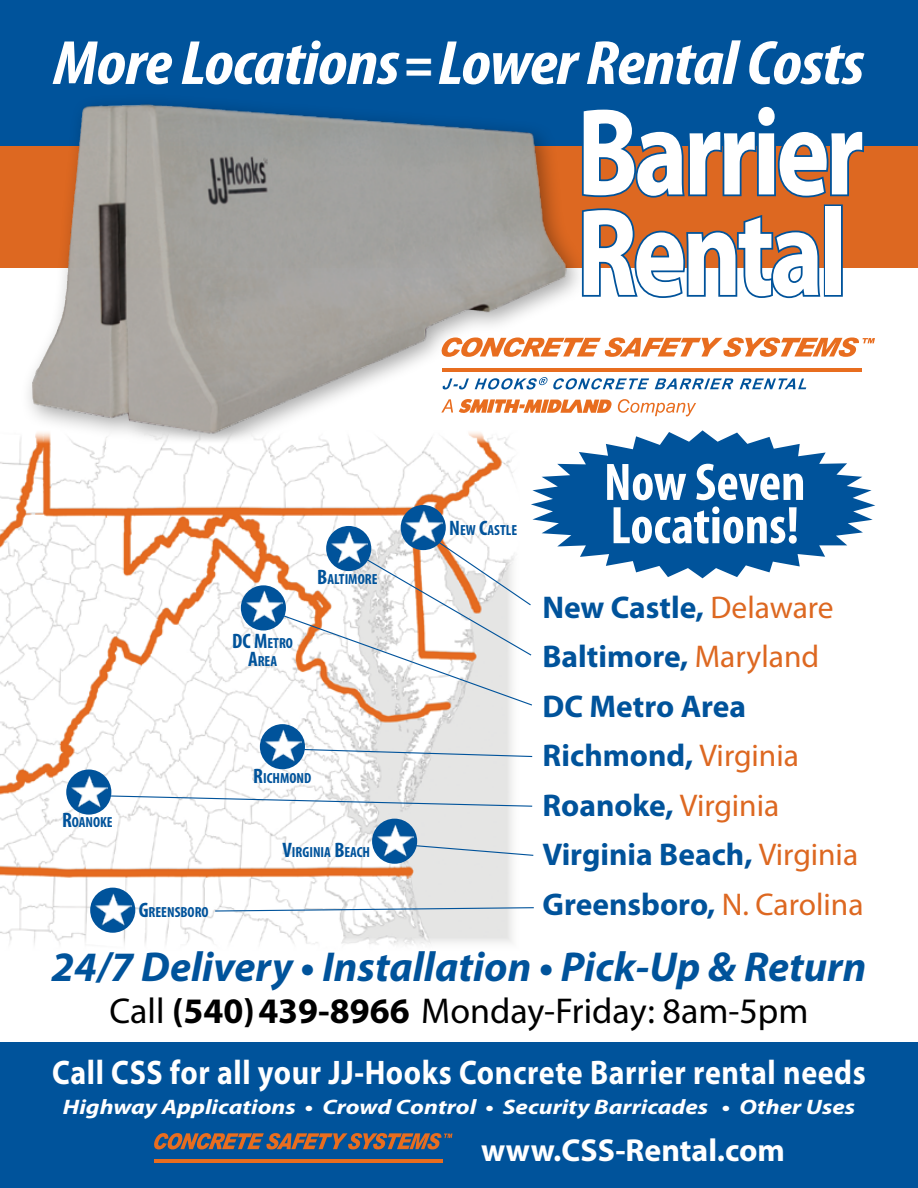
<style>
.page{position:relative;width:918px;height:1188px;background:#fff}
.page>*{position:absolute;margin:0;border:0;box-sizing:border-box;transform-origin:0 0}
.t1{font:700 124.95px/100.5px "Myriad Pro";letter-spacing:-.04em;color:#fff;scale:.81 1}
.t2{font:italic 700 condensed 63px "Myriad Pro";letter-spacing:-.01em;color:#fff;scale:1.12 1}
.t3{font:700 condensed 53.25px/43.2px "Myriad Pro";color:#fff}
.t4{font:italic 700 42px "Myriad Pro";color:#00539b}
.t5{font:36px "Myriad Pro";color:#000}
.t6{font:700 34.2px "Myriad Pro";letter-spacing:.02em;color:#fff;scale:.88 1}
.t7{font:700 31.8px "Myriad Pro";color:#fff}
.t8{font:700 31.5px/49.5px "Myriad Pro";color:#00539b}
.t9{font:italic 700 21px "Myriad Pro";color:#fff;scale:1.18 1}
.t10{font:700 condensed 14.7px/18px "Myriad Pro";color:#00539b;text-align:center}
.s1{font-size:21px}
.s2{font-weight:400;color:#dd6821}
.s3{font-weight:700}
</style>
<div class="page">
<svg style="left:531px;top:430px;width:344px;height:148px;fill:#00539b"></svg>
<div style="left:0;top:0;width:918px;height:149px;background:#00539b"></div>
<div style="left:0;top:1042px;width:918px;height:146px;background:#00539b"></div>
<div style="left:0;top:146px;width:918px;height:122px;background:#dd6821"></div>
<div style="left:19px;top:93px;width:570px;height:363px;background:#000;opacity:.35"></div>
<img style="left:32px;top:292px;width:180px;height:138px">
<svg style="left:443px;top:378px;width:26px;height:11px"></svg>
<svg style="left:475px;top:377px;width:174px;height:12px"></svg>
<svg style="left:655px;top:378px;width:78px;height:11px"></svg>
<svg style="left:740px;top:378px;width:66px;height:11px"></svg>
<hr style="left:442px;top:368px;width:419px;height:4px;background:#e86d1f">
<svg style="left:441px;top:338px;width:434px;height:19px"></svg>
<svg style="left:459px;top:399px;width:153px;height:14px"></svg>
<svg style="left:441px;top:399px;width:12px;height:14px"></svg>
<svg style="left:618px;top:399px;width:78px;height:17px"></svg>
<svg style="left:580px;top:103px;width:284px;height:96px"></svg>
<svg style="left:580px;top:207px;width:241px;height:93px"></svg>
<div style="left:824px;top:204px;width:19px;height:93px;border:4px solid #00539b"></div>
<img style="left:0;top:430px;width:521px;height:515px">
<svg style="left:303px;top:748px;width:230px;height:10px"></svg>
<hr style="left:154px;top:1159px;width:289px;height:3px;background:#e86d1f">
<svg style="left:154px;top:1133px;width:298px;height:16px"></svg>
<svg style="left:282px;top:540px;width:251px;height:166px"></svg>
<svg style="left:109px;top:795px;width:424px;height:12px"></svg>
<svg style="left:414px;top:844px;width:120px;height:13px"></svg>
<svg style="left:214px;top:907px;width:320px;height:5px"></svg>
<div style="left:241px;top:585px;width:45px;height:45px;background:#00539b;border-radius:50%"></div>
<img style="left:246px;top:590px;width:36px;height:36px">
<div style="left:326px;top:526px;width:45px;height:45px;background:#00539b;border-radius:50%"></div>
<img style="left:331px;top:530px;width:36px;height:37px">
<div style="left:401px;top:505px;width:45px;height:45px;background:#00539b;border-radius:50%"></div>
<img style="left:406px;top:510px;width:36px;height:36px">
<div style="left:260px;top:724px;width:45px;height:45px;background:#00539b;border-radius:50%"></div>
<img style="left:265px;top:729px;width:36px;height:36px">
<svg style="left:66px;top:769px;width:45px;height:46px"></svg>
<img style="left:71px;top:774px;width:37px;height:36px">
<div style="left:90px;top:888px;width:45px;height:45px;background:#00539b;border-radius:50%"></div>
<img style="left:95px;top:892px;width:37px;height:36px">
<div style="left:372px;top:819px;width:45px;height:45px;background:#00539b;border-radius:50%"></div>
<img style="left:377px;top:823px;width:36px;height:36px">
<h2 class="t2" style="left:53px;top:24px;width:726px">More Locations=Lower Rental Costs</h2>
<p class="t10" style="left:232px;top:633px;width:62px"><span class="s1">DC M</span>ETRO<br><span class="s1">A</span>REA</p>
<p class="t10" style="left:317px;top:570px;width:62px"><span class="s1">B</span>ALTIMORE</p>
<p class="t10" style="left:62px;top:813px;width:52px"><span class="s1">R</span>OANOKE</p>
<p class="t10" style="left:139px;top:903px;width:71px"><span class="s1">G</span>REENSBORO</p>
<p class="t10" style="left:253px;top:768px;width:52px"><span class="s1">R</span>ICHMOND</p>
<p class="t10" style="left:282px;top:842px;width:89px"><span class="s1">V</span>IRGINIA <span class="s1">B</span>EACH</p>
<h1 class="t1" style="left:577px;top:98px;width:356px">Barrier<br>Rental</h1>
<p class="t10" style="left:449px;top:521px;width:69px"><span class="s1">N</span>EW <span class="s1">C</span>ASTLE</p>
<h3 class="t3" style="left:604px;top:459px;width:203px">Now Seven<br>Locations!</h3>
<p class="t8" style="left:543px;top:581px;width:323px">New Castle, <span class="s2">Delaware<br></span>Baltimore, <span class="s2">Maryland<br></span>DC Metro Area<br>Richmond, <span class="s2">Virginia<br></span>Roanoke, <span class="s2">Virginia<br></span>Virginia Beach, <span class="s2">Virginia<br></span>Greensboro, <span class="s2">N. Carolina</span></p>
<h3 class="t4" style="left:52px;top:940px;width:816px">24/7 Delivery • Installation • Pick-Up &amp; Return</h3>
<p class="t5" style="left:110px;top:989px;width:700px">Call <span class="s3">(540)439-8966</span> Monday-Friday: 8am-5pm</p>
<p class="t6" style="left:52px;top:1051px;width:926px">Call CSS for all your JJ-Hooks Concrete Barrier rental needs</p>
<p class="t9" style="left:63px;top:1094px;width:673px">Highway Applications • Crowd Control • Security Barricades • Other Uses</p>
<p class="t7" style="left:481px;top:1130px;width:305px">www.CSS-Rental.com</p>
</div>
